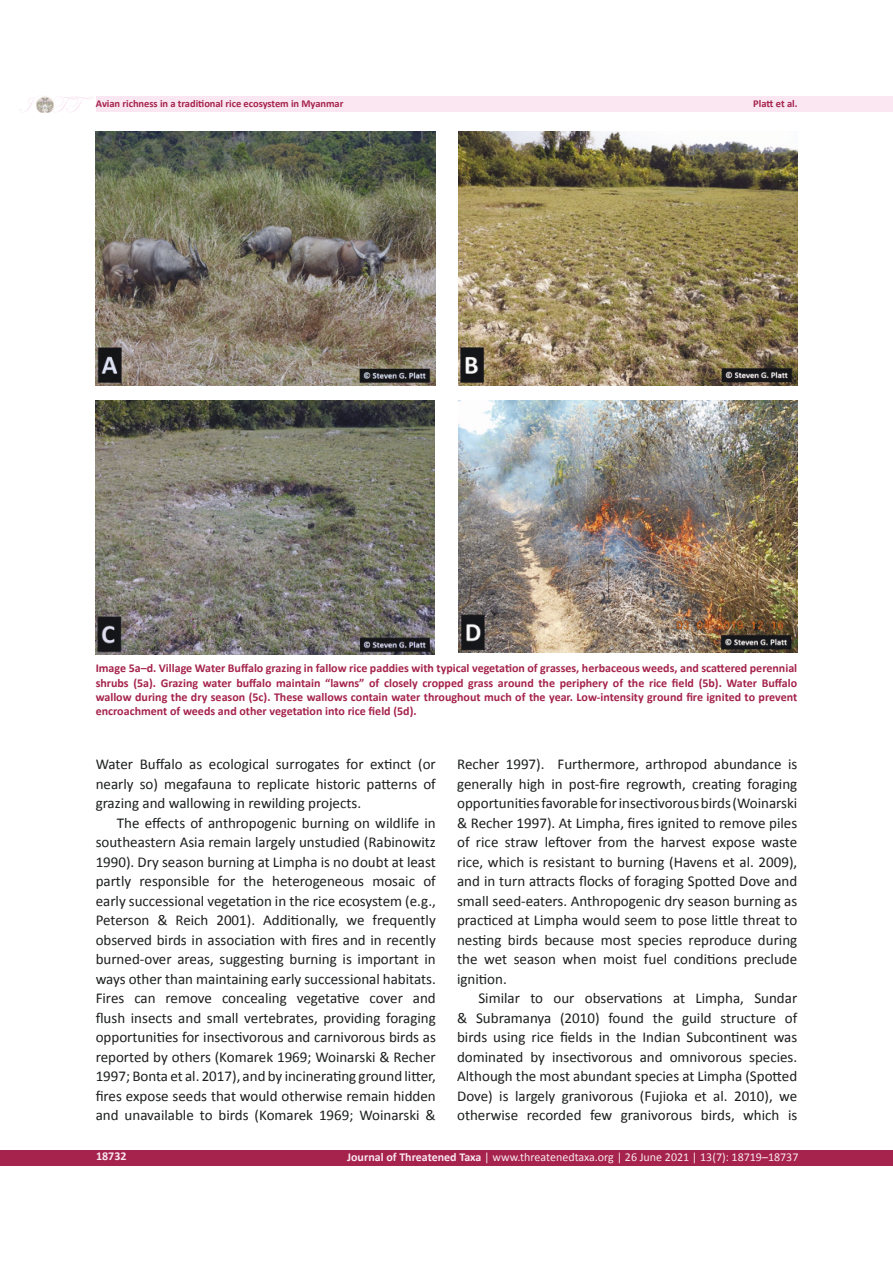
<style>
.page{position:relative;width:893px;height:1263px;background:#fff}
.page>*{position:absolute;margin:0;border:0;box-sizing:border-box;transform-origin:0 0}
.t1{font:15px/19.5px "Calibri";color:#1d1e1f;text-align:justify}
.t2{font:700 12px/14.4px "Calibri";color:#a5234c;text-align:justify}
.t3{font:12px "Calibri 2";color:#fae7f2}
.t4{font:12px "Calibri Bold 2";color:#fae7f2}
.t5{font:700 10.5px "Calibri";letter-spacing:-.005em;color:#a5234c}
.s1{font-family:"Calibri Bold 2"}
</style>
<div class="page">
<div style="left:96px;top:96px;width:797px;height:16px;background:#fae7f2"></div>
<div style="left:0;top:1150px;width:893px;height:15px;background:#a5234c"></div>
<img style="left:36px;top:96px;width:17px;height:16px">
<img style="left:96px;top:132px;width:339px;height:254px">
<img style="left:459px;top:132px;width:338px;height:254px">
<img style="left:96px;top:401px;width:339px;height:254px">
<img style="left:459px;top:401px;width:338px;height:251px">
<p class="t5" style="left:96px;top:97px;width:249px">Avian richness in a traditional rice ecosystem in Myanmar</p>
<p class="t5" style="left:753px;top:97px;width:46px">Platt et al.</p>
<p class="t2" style="left:96px;top:661px;width:703px">Image 5a–d. Village Water Buffalo grazing in fallow rice paddies with typical vegetation of grasses, herbaceous weeds, and scattered perennial shrubs (5a). Grazing water buffalo maintain “lawns” of closely cropped grass around the periphery of the rice field (5b). Water Buffalo wallow during the dry season (5c). These wallows contain water throughout much of the year. Low-intensity ground fire ignited to prevent encroachment of weeds and other vegetation into rice field (5d).</p>
<p class="t1" style="left:96px;top:754px;width:342px">Water Buffalo as ecological surrogates for extinct (or nearly so) megafauna to replicate historic patterns of grazing and wallowing in rewilding projects.</p>
<p class="t1" style="left:96px;top:813px;width:342px;text-indent:21px">The effects of anthropogenic burning on wildlife in southeastern Asia remain largely unstudied (Rabinowitz 1990). Dry season burning at Limpha is no doubt at least partly responsible for the heterogeneous mosaic of early successional vegetation in the rice ecosystem (e.g., Peterson &amp; Reich 2001). Additionally, we frequently observed birds in association with fires and in recently burned-over areas, suggesting burning is important in ways other than maintaining early successional habitats.<br>Fires can remove concealing vegetative cover and flush insects and small vertebrates, providing foraging opportunities for insectivorous and carnivorous birds as reported by others (Komarek 1969; Woinarski &amp; Recher 1997; Bonta et al. 2017), and by incinerating ground litter, fires expose seeds that would otherwise remain hidden and unavailable to birds (Komarek 1969; Woinarski &amp;</p>
<p class="t1" style="left:457px;top:754px;width:342px">Recher 1997). Furthermore, arthropod abundance is generally high in post-fire regrowth, creating foraging opportunities favorable for insectivorous birds (Woinarski &amp; Recher 1997). At Limpha, fires ignited to remove piles of rice straw leftover from the harvest expose waste rice, which is resistant to burning (Havens et al. 2009), and in turn attracts flocks of foraging Spotted Dove and small seed-eaters. Anthropogenic dry season burning as practiced at Limpha would seem to pose little threat to nesting birds because most species reproduce during the wet season when moist fuel conditions preclude ignition.</p>
<p class="t1" style="left:457px;top:988px;width:342px;text-indent:21px">Similar to our observations at Limpha, Sundar &amp; Subramanya (2010) found the guild structure of birds using rice fields in the Indian Subcontinent was dominated by insectivorous and omnivorous species.<br>Although the most abundant species at Limpha (Spotted Dove) is largely granivorous (Fujioka et al. 2010), we otherwise recorded few granivorous birds, which is</p>
<p class="t4" style="left:96px;top:1148px;width:32px">18732</p>
<p class="t3" style="left:347px;top:1149px;width:453px"><span class="s1">Journal of Threatened Taxa</span> | www.threatenedtaxa.org | 26 June 2021 | 13(7): 18719–18737</p>
</div>
